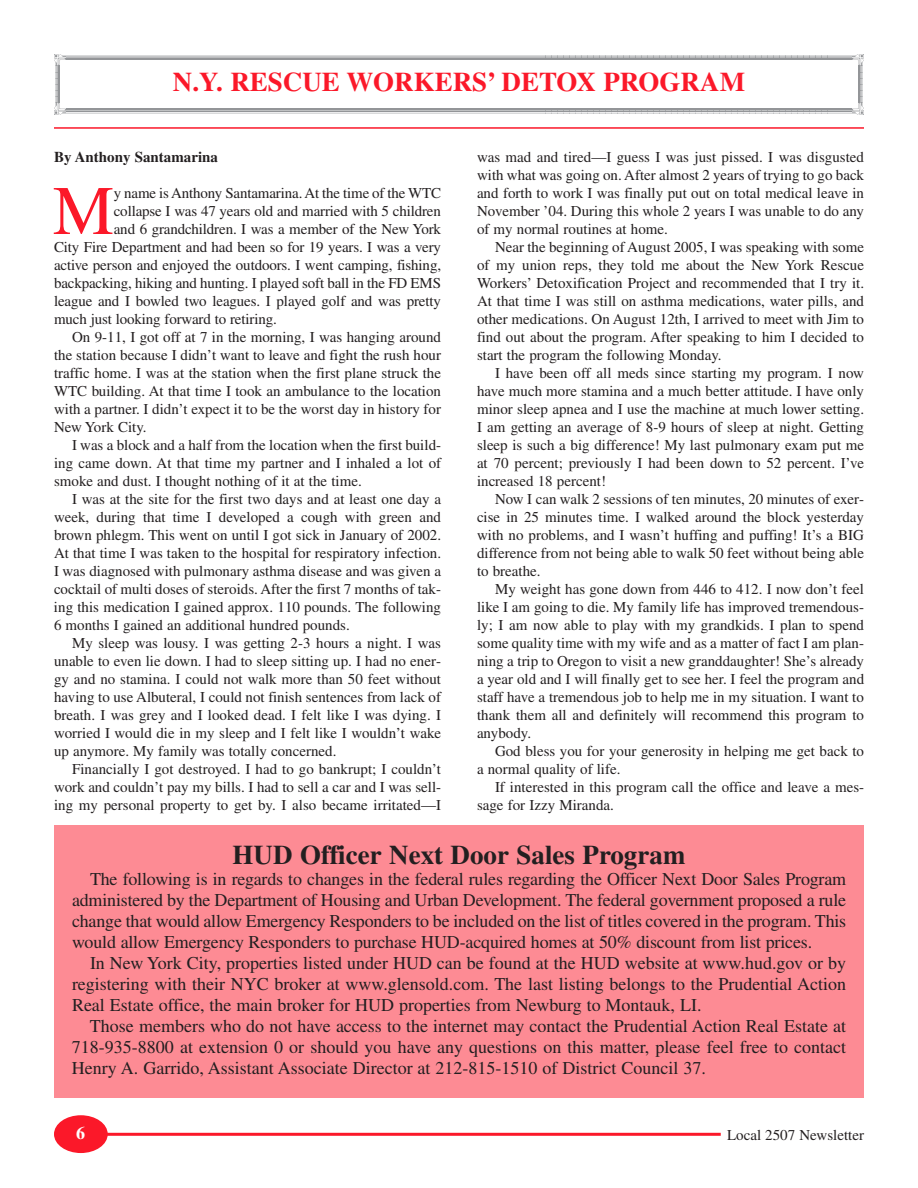
<style>
.page{position:relative;width:918px;height:1188px;background:#fff}
.page>*{position:absolute;margin:0;border:0;box-sizing:border-box;transform-origin:0 0}
.t1{font:69.3px "Times";color:#fb1829}
.t2{font:700 27px "Times";color:#fb1829}
.t3{font:700 27px "Times";color:#231f20}
.t4{font:18px/21px "Times";color:#231f20;text-align:justify}
.t5{font:700 18px "Times";color:#fff}
.t6{font:15px/18px "Times";color:#231f20;text-align:justify}
.t7{font:700 15px "Times";color:#231f20}
</style>
<div class="page">
<div style="left:54px;top:1115px;width:54px;height:38px;background:#fb1829;border-radius:50%"></div>
<hr style="left:102px;top:1133px;width:619px;height:3px;background:#fb1829">
<svg style="left:54px;top:54px;width:810px;height:61px"></svg>
<hr style="left:54px;top:127px;width:810px;height:2px;background:#fb1829">
<div style="left:54px;top:825px;width:810px;height:273px;background:#fd8b94"></div>
<h2 class="t2" style="left:173px;top:67px;width:574px">N.Y. RESCUE WORKERS’ DETOX PROGRAM</h2>
<p class="t7" style="left:54px;top:148px;width:166px">By Anthony Santamarina</p>
<h1 class="t1" style="left:53px;top:187px;width:63px">M</h1>
<p class="t6" style="left:114px;top:185px;width:329px">y name is Anthony Santamarina. At the time of the WTC</p>
<p class="t6" style="left:477px;top:149px;width:389px">was mad and tired—I guess I was just pissed. I was disgusted with what was going on. After almost 2 years of trying to go back and forth to work I was finally put out on total medical leave in November ’04. During this whole 2 years I was unable to do any of my normal routines at home.</p>
<p class="t6" style="left:477px;top:239px;width:389px;text-indent:18px">Near the beginning of August 2005, I was speaking with some of my union reps, they told me about the New York Rescue Workers’ Detoxification Project and recommended that I try it.<br>At that time I was still on asthma medications, water pills, and other medications. On August 12th, I arrived to meet with Jim to find out about the program. After speaking to him I decided to start the program the following Monday.</p>
<p class="t6" style="left:477px;top:365px;width:389px;text-indent:18px">I have been off all meds since starting my program. I now have much more stamina and a much better attitude. I have only minor sleep apnea and I use the machine at much lower setting.<br>I am getting an average of 8-9 hours of sleep at night. Getting sleep is such a big difference! My last pulmonary exam put me at 70 percent; previously I had been down to 52 percent. I’ve increased 18 percent!</p>
<p class="t6" style="left:477px;top:491px;width:389px;text-indent:18px">Now I can walk 2 sessions of ten minutes, 20 minutes of exer&shy;cise in 25 minutes time. I walked around the block yesterday with no problems, and I wasn’t huffing and puffing! It’s a BIG difference from not being able to walk 50 feet without being able to breathe.</p>
<p class="t6" style="left:477px;top:581px;width:389px;text-indent:18px">My weight has gone down from 446 to 412. I now don’t feel like I am going to die. My family life has improved tremendous&shy;ly; I am now able to play with my grandkids. I plan to spend some quality time with my wife and as a matter of fact I am plan&shy;ning a trip to Oregon to visit a new granddaughter! She’s already a year old and I will finally get to see her. I feel the program and staff have a tremendous job to help me in my situation. I want to thank them all and definitely will recommend this program to anybody.</p>
<p class="t6" style="left:477px;top:743px;width:389px;text-indent:18px">God bless you for your generosity in helping me get back to a normal quality of life.</p>
<p class="t6" style="left:477px;top:779px;width:389px;text-indent:18px">If interested in this program call the office and leave a mes&shy;sage for Izzy Miranda.</p>
<h2 class="t3" style="left:233px;top:840px;width:454px">HUD Officer Next Door Sales Program</h2>
<p class="t4" style="left:72px;top:870px;width:776px;text-indent:18px">The following is in regards to changes in the federal rules regarding the Officer Next Door Sales Program administered by the Department of Housing and Urban Development. The federal government proposed a rule change that would allow Emergency Responders to be included on the list of titles covered in the program. This would allow Emergency Responders to purchase HUD-acquired homes at 50% discount from list prices.</p>
<p class="t4" style="left:72px;top:954px;width:776px;text-indent:18px">In New York City, properties listed under HUD can be found at the HUD website at www.hud.gov or by registering with their NYC broker at www.glensold.com. The last listing belongs to the Prudential Action Real Estate office, the main broker for HUD properties from Newburg to Montauk, LI.</p>
<p class="t4" style="left:72px;top:1017px;width:776px;text-indent:18px">Those members who do not have access to the internet may contact the Prudential Action Real Estate at 718-935-8800 at extension 0 or should you have any questions on this matter, please feel free to contact Henry A. Garrido, Assistant Associate Director at 212-815-1510 of District Council 37.</p>
<p class="t6" style="left:114px;top:203px;width:329px">collapse I was 47 years old and married with 5 children</p>
<p class="t6" style="left:114px;top:221px;width:329px">and 6 grandchildren. I was a member of the New York</p>
<p class="t6" style="left:54px;top:239px;width:389px">City Fire Department and had been so for 19 years. I was a very</p>
<p class="t6" style="left:54px;top:257px;width:389px">active person and enjoyed the outdoors. I went camping, fishing,</p>
<p class="t6" style="left:54px;top:275px;width:389px">backpacking, hiking and hunting. I played soft ball in the FD EMS</p>
<p class="t6" style="left:54px;top:293px;width:388px">league and I bowled two leagues. I played golf and was pretty</p>
<p class="t6" style="left:54px;top:311px;width:224px">much just looking forward to retiring.</p>
<p class="t6" style="left:72px;top:329px;width:371px">On 9-11, I got off at 7 in the morning, I was hanging around</p>
<p class="t6" style="left:54px;top:347px;width:389px">the station because I didn’t want to leave and fight the rush hour</p>
<p class="t6" style="left:54px;top:365px;width:389px">traffic home. I was at the station when the first plane struck the</p>
<p class="t6" style="left:54px;top:383px;width:389px">WTC building. At that time I took an ambulance to the location</p>
<p class="t6" style="left:54px;top:401px;width:389px">with a partner. I didn’t expect it to be the worst day in history for</p>
<p class="t6" style="left:54px;top:419px;width:94px">New York City.</p>
<p class="t6" style="left:72px;top:437px;width:371px">I was a block and a half from the location when the first build-</p>
<p class="t6" style="left:54px;top:455px;width:389px">ing came down. At that time my partner and I inhaled a lot of</p>
<p class="t6" style="left:54px;top:473px;width:309px">smoke and dust. I thought nothing of it at the time.</p>
<p class="t6" style="left:72px;top:491px;width:371px">I was at the site for the first two days and at least one day a</p>
<p class="t6" style="left:54px;top:509px;width:389px">week, during that time I developed a cough with green and</p>
<p class="t6" style="left:54px;top:527px;width:389px">brown phlegm. This went on until I got sick in January of 2002.</p>
<p class="t6" style="left:54px;top:545px;width:389px">At that time I was taken to the hospital for respiratory infection.</p>
<p class="t6" style="left:54px;top:563px;width:389px">I was diagnosed with pulmonary asthma disease and was given a</p>
<p class="t6" style="left:54px;top:581px;width:389px">cocktail of multi doses of steroids. After the first 7 months of tak-</p>
<p class="t6" style="left:54px;top:599px;width:389px">ing this medication I gained approx. 110 pounds. The following</p>
<p class="t6" style="left:54px;top:617px;width:297px">6 months I gained an additional hundred pounds.</p>
<p class="t6" style="left:72px;top:635px;width:371px">My sleep was lousy. I was getting 2-3 hours a night. I was</p>
<p class="t6" style="left:54px;top:653px;width:389px">unable to even lie down. I had to sleep sitting up. I had no ener-</p>
<p class="t6" style="left:54px;top:671px;width:389px">gy and no stamina. I could not walk more than 50 feet without</p>
<p class="t6" style="left:54px;top:689px;width:389px">having to use Albuteral, I could not finish sentences from lack of</p>
<p class="t6" style="left:54px;top:707px;width:389px">breath. I was grey and I looked dead. I felt like I was dying. I</p>
<p class="t6" style="left:54px;top:725px;width:389px">worried I would die in my sleep and I felt like I wouldn’t wake</p>
<p class="t6" style="left:54px;top:743px;width:284px">up anymore. My family was totally concerned.</p>
<p class="t6" style="left:72px;top:761px;width:371px">Financially I got destroyed. I had to go bankrupt; I couldn’t</p>
<p class="t6" style="left:54px;top:779px;width:389px">work and couldn’t pay my bills. I had to sell a car and I was sell-</p>
<p class="t6" style="left:54px;top:797px;width:389px">ing my personal property to get by. I also became irritated—I</p>
<p class="t5" style="left:76px;top:1122px;width:10px">6</p>
<p class="t6" style="left:727px;top:1127px;width:139px">Local 2507 Newsletter</p>
</div>
